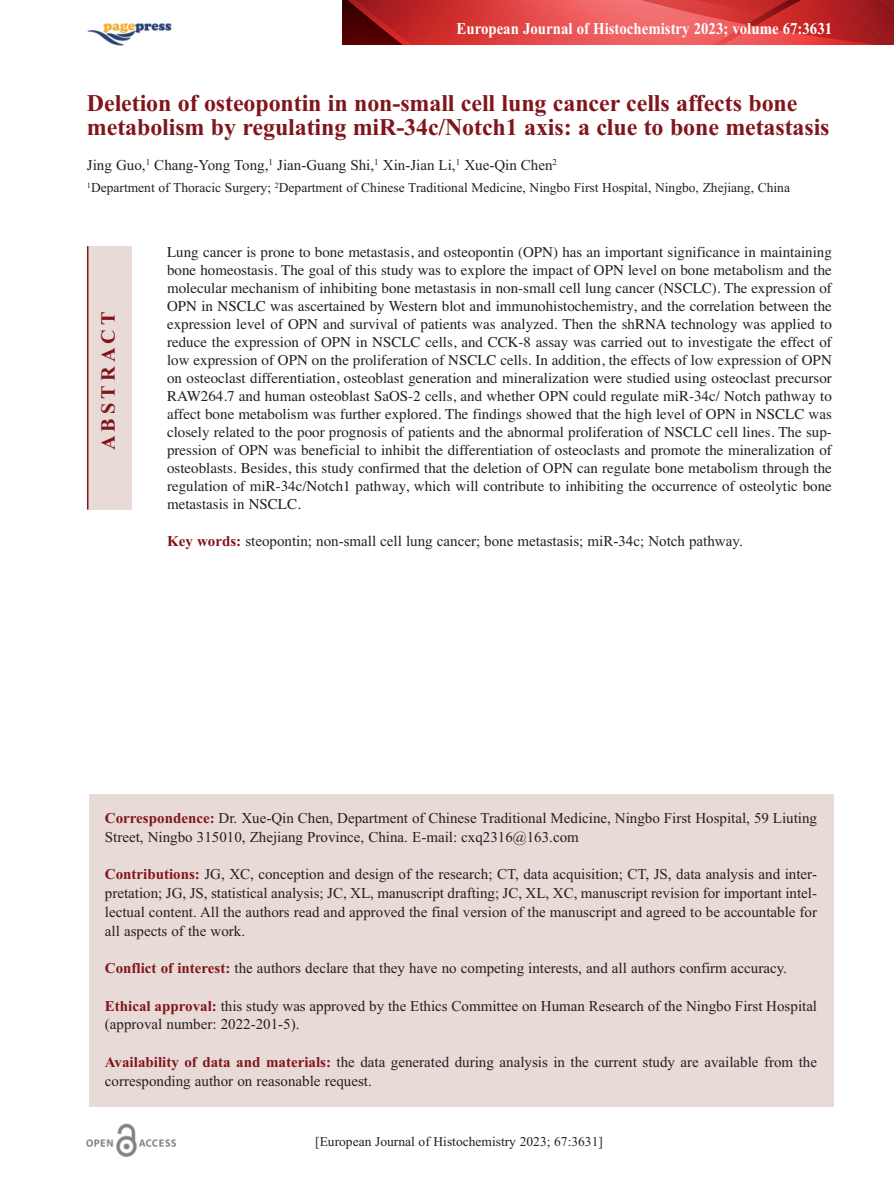
<style>
.page{position:relative;width:894px;height:1191px;background:#fff}
.page>*{position:absolute;margin:0;border:0;box-sizing:border-box;transform-origin:0 0}
.t1{font:700 24px/24px "Times New Roman";letter-spacing:-.005em;color:#81151b}
.t2{font:700 20.25px "Times New Roman";letter-spacing:.2em;color:#81151b}
.t3{font:700 16.5px "Times New Roman";color:#fff;scale:.9 1}
.t4{font:15px/18px "Times";color:#231f20;text-align:justify}
.t5{font:15px/18.8px "Times New Roman";color:#231f20}
.t6{font:13.5px "Times New Roman";color:#231f20}
.s1{font-weight:700;color:#81151b}
</style>
<div class="page">
<div style="left:87px;top:246px;width:45px;height:263px;background:#e8dad6"></div>
<svg style="left:342px;top:0;width:552px;height:44px;background:#cb3b3c"></svg>
<div style="left:89px;top:794px;width:744px;height:312px;background:#e8dad6"></div>
<hr style="left:87px;top:246px;width:1px;height:263px;background:#81151b">
<img style="left:86px;top:1123px;width:91px;height:34px">
<img style="left:87px;top:23px;width:85px;height:23px">
<p class="t3" style="left:456px;top:19px;width:419px">European Journal of Histochemistry 2023; volume 67:3631</p>
<h1 class="t1" style="left:87px;top:90px;width:744px">Deletion of osteopontin in non-small cell lung cancer cells affects bone metabolism by regulating miR-34c/Notch1 axis: a clue to bone metastasis</h1>
<p class="t5" style="left:87px;top:155px;width:472px">Jing Guo,<sup>1</sup> Chang-Yong Tong,<sup>1</sup> Jian-Guang Shi,<sup>1</sup> Xin-Jian Li,<sup>1</sup> Xue-Qin Chen<sup>2</sup></p>
<p class="t6" style="left:87px;top:180px;width:704px"><sup>1</sup>Department of Thoracic Surgery; <sup>2</sup>Department of Chinese Traditional Medicine, Ningbo First Hospital, Ningbo, Zhejiang, China</p>
<h2 class="t2" style="left:96px;top:450px;width:140px;rotate:-90deg">ABSTRACT</h2>
<p class="t4" style="left:167px;top:243px;width:666px">Lung cancer is prone to bone metastasis, and osteopontin (OPN) has an important significance in maintaining bone homeostasis. The goal of this study was to explore the impact of OPN level on bone metabolism and the molecular mechanism of inhibiting bone metastasis in non-small cell lung cancer (NSCLC). The expression of OPN in NSCLC was ascertained by Western blot and immunohistochemistry, and the correlation between the expression level of OPN and survival of patients was analyzed. Then the shRNA technology was applied to reduce the expression of OPN in NSCLC cells, and CCK-8 assay was carried out to investigate the effect of low expression of OPN on the proliferation of NSCLC cells. In addition, the effects of low expression of OPN on osteoclast differentiation, osteoblast generation and mineralization were studied using osteoclast precursor RAW264.7 and human osteoblast SaOS-2 cells, and whether OPN could regulate miR-34c/ Notch pathway to affect bone metabolism was further explored. The findings showed that the high level of OPN in NSCLC was closely related to the poor prognosis of patients and the abnormal proliferation of NSCLC cell lines. The sup&shy;pression of OPN was beneficial to inhibit the differentiation of osteoclasts and promote the mineralization of osteoblasts. Besides, this study confirmed that the deletion of OPN can regulate bone metabolism through the regulation of miR-34c/Notch1 pathway, which will contribute to inhibiting the occurrence of osteolytic bone metastasis in NSCLC.</p>
<p class="t5" style="left:167px;top:531px;width:577px"><span class="s1">Key words:</span> steopontin; non-small cell lung cancer; bone metastasis; miR-34c; Notch pathway.</p>
<p class="t5" style="left:105px;top:808px;width:714px"><span class="s1">Correspondence:</span> Dr. Xue-Qin Chen, Department of Chinese Traditional Medicine, Ningbo First Hospital, 59 Liuting<br>Street, Ningbo 315010, Zhejiang Province, China. E-mail: cxq2316@163.com</p>
<p class="t5" style="left:105px;top:864px;width:714px;text-align:justify"><span class="s1">Contributions:</span> JG, XC, conception and design of the research; CT, data acquisition; CT, JS, data analysis and inter&shy;pretation; JG, JS, statistical analysis; JC, XL, manuscript drafting; JC, XL, XC, manuscript revision for important intel&shy;lectual content. All the authors read and approved the final version of the manuscript and agreed to be accountable for all aspects of the work.</p>
<p class="t5" style="left:105px;top:958px;width:683px"><span class="s1">Conflict of interest:</span> the authors declare that they have no competing interests, and all authors confirm accuracy.</p>
<p class="t5" style="left:105px;top:996px;width:714px"><span class="s1">Ethical approval:</span> this study was approved by the Ethics Committee on Human Research of the Ningbo First Hospital (approval number: 2022-201-5).</p>
<p class="t5" style="left:105px;top:1052px;width:714px"><span class="s1">Availability of data and materials:</span> the data generated during analysis in the current study are available from the corresponding author on reasonable request.</p>
<p class="t6" style="left:315px;top:1133px;width:289px">[European Journal of Histochemistry 2023; 67:3631]</p>
</div>
